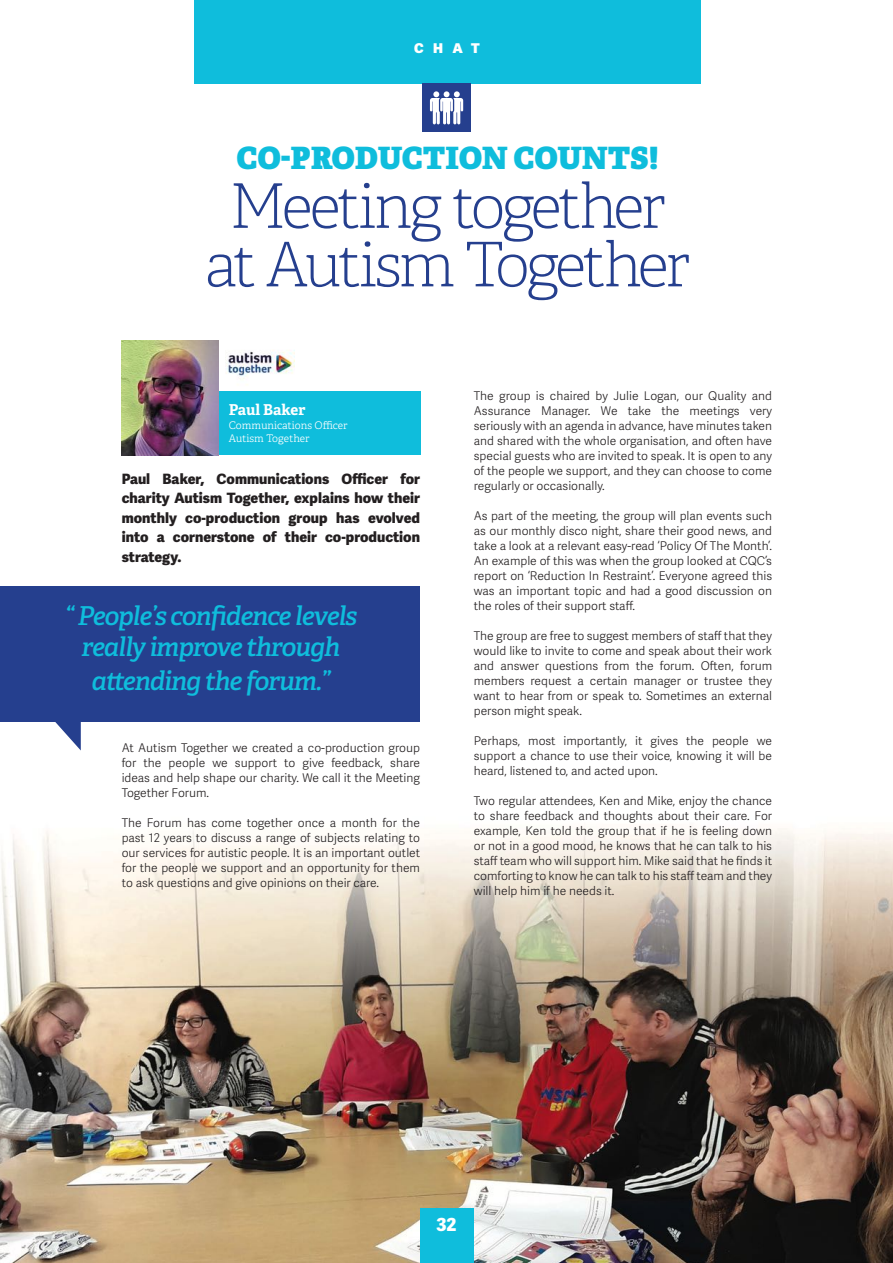
<style>
.page{position:relative;width:893px;height:1263px;background:#fff}
.page>*{position:absolute;margin:0;border:0;box-sizing:border-box;transform-origin:0 0}
.t1{font:100 61.5px "Adelle";letter-spacing:-.06em;color:#253f8e}
.t2{font:800 30.75px "Adelle";letter-spacing:.005em;color:#0fbddc}
.t3{font:italic 600 26.1px "Adelle";letter-spacing:-.04em;color:#0fbddc}
.t4{font:800 18px "Adelle Sans";color:#fff}
.t5{font:700 15px "Adelle";color:#fff}
.t6{font:800 14.25px/19.5px "Adelle Sans";color:#231f20;text-align:justify}
.t7{font:800 13.5px "Adelle Sans";color:#fff}
.t8{font:300 12px/15px "Adelle Sans";color:#231f20;text-align:justify}
.t9{font:300 10.5px "Adelle";color:#fff}
</style>
<div class="page">
<img style="left:0;top:827px;width:893px;height:436px">
<svg style="left:27px;top:721px;width:54px;height:29px"></svg>
<div style="left:195px;top:0;width:506px;height:83px;background:#0fbddc"></div>
<div style="left:422px;top:83px;width:49px;height:49px;background:#253f8e"></div>
<svg style="left:430px;top:91px;width:33px;height:33px"></svg>
<div style="left:420px;top:1209px;width:54px;height:54px;background:#0fbddc"></div>
<div style="left:0;top:586px;width:420px;height:135px;background:#253f8e"></div>
<div style="left:216px;top:391px;width:204px;height:64px;background:#0fbddc"></div>
<img style="left:226px;top:350px;width:69px;height:35px">
<img style="left:122px;top:340px;width:97px;height:115px">
<p class="t7" style="left:414px;top:40px;width:67px">CHAT</p>
<p class="t2" style="left:237px;top:138px;width:423px">CO-PRODUCTION COUNTS!</p>
<p class="t1" style="left:229px;top:169px;width:439px">Meeting together</p>
<p class="t1" style="left:205px;top:228px;width:487px">at Autism Together</p>
<p class="t5" style="left:229px;top:400px;width:78px">Paul Baker</p>
<p class="t9" style="left:229px;top:418px;width:120px">Communications Officer</p>
<p class="t9" style="left:229px;top:432px;width:82px">Autism Together</p>
<p class="t6" style="left:122px;top:469px;width:300px">Paul Baker, Communications Officer for charity Autism Together, explains how their monthly co-production group has evolved into a cornerstone of their co-production strategy.</p>
<p class="t3" style="left:65px;top:600px;width:294px">“ People’s confidence levels</p>
<p class="t3" style="left:82px;top:631px;width:260px">really improve through</p>
<p class="t3" style="left:92px;top:665px;width:240px">attending the forum.”</p>
<p class="t8" style="left:122px;top:741px;width:300px">At Autism Together we created a co-production group for the people we support to give feedback, share ideas and help shape our charity. We call it the Meeting Together Forum.</p>
<p class="t8" style="left:122px;top:816px;width:300px">The Forum has come together once a month for the past 12 years to discuss a range of subjects relating to our services for autistic people. It is an important outlet for the people we support and an opportunity for them to ask questions and give opinions on their care.</p>
<p class="t8" style="left:474px;top:389px;width:300px">The group is chaired by Julie Logan, our Quality and Assurance Manager. We take the meetings very seriously with an agenda in advance, have minutes taken and shared with the whole organisation, and often have special guests who are invited to speak. It is open to any of the people we support, and they can choose to come regularly or occasionally.</p>
<p class="t8" style="left:474px;top:509px;width:300px">As part of the meeting, the group will plan events such as our monthly disco night, share their good news, and take a look at a relevant easy-read ‘Policy Of The Month’.<br>An example of this was when the group looked at CQC’s report on ‘Reduction In Restraint’. Everyone agreed this was an important topic and had a good discussion on the roles of their support staff.</p>
<p class="t8" style="left:474px;top:629px;width:300px">The group are free to suggest members of staff that they would like to invite to come and speak about their work and answer questions from the forum. Often, forum members request a certain manager or trustee they want to hear from or speak to. Sometimes an external person might speak.</p>
<p class="t8" style="left:474px;top:734px;width:300px">Perhaps, most importantly, it gives the people we support a chance to use their voice, knowing it will be heard, listened to, and acted upon.</p>
<p class="t8" style="left:474px;top:794px;width:300px">Two regular attendees, Ken and Mike, enjoy the chance to share feedback and thoughts about their care. For example, Ken told the group that if he is feeling down or not in a good mood, he knows that he can talk to his staff team who will support him. Mike said that he finds it comforting to know he can talk to his staff team and they will help him if he needs it.</p>
<p class="t4" style="left:436px;top:1213px;width:21px">32</p>
</div>
